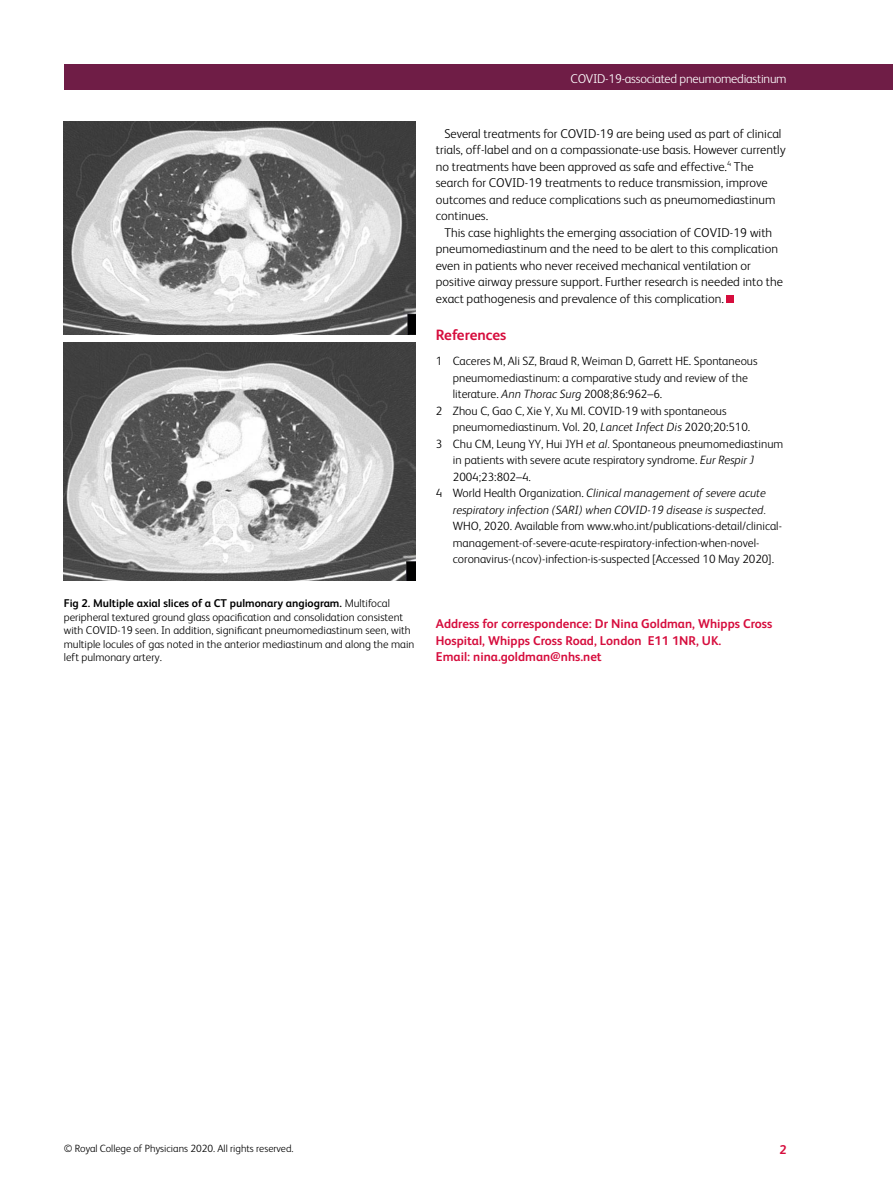
<style>
.page{position:relative;width:893px;height:1191px;background:#fff}
.page>*{position:absolute;margin:0;border:0;box-sizing:border-box;transform-origin:0 0}
.t1{font:700 15px "FS Albert";color:#d60d3d}
.t2{font:300 12.75px/16.5px "FS Albert";color:#000}
.t3{font:700 12.75px/16.5px "FS Albert";color:#d60d3d}
.t4{font:300 12.75px "FS Albert";letter-spacing:-.02em;color:#fff}
.t5{font:300 12px/16.5px "FS Albert";color:#000}
.t6{font:italic 300 12px "FS Albert";color:#000}
.t7{font:300 11.25px/13.5px "FS Albert";color:#000}
.t8{font:300 10.5px "FS Albert";color:#000}
.s1{font-weight:700}
.s2{font-style:italic}
.s3{font-style:normal}
</style>
<div class="page">
<div style="left:64px;top:64px;width:829px;height:25px;background:#6f1d46"></div>
<div style="left:727px;top:295px;width:7px;height:8px;background:#d60d3d"></div>
<img style="left:64px;top:342px;width:351px;height:238px">
<img style="left:64px;top:121px;width:351px;height:213px">
<p class="t4" style="left:570px;top:71px;width:218px">COVID-19-associated pneumomediastinum</p>
<p class="t7" style="left:64px;top:596px;width:352px"><span class="s1">Fig 2. Multiple axial slices of a CT pulmonary angiogram.</span> Multifocal peripheral textured ground glass opacification and consolidation consistent with COVID-19 seen. In addition, significant pneumomediastinum seen, with multiple locules of gas noted in the anterior mediastinum and along the main left pulmonary artery.</p>
<p class="t2" style="left:436px;top:125px;width:351px;text-indent:9px">Several treatments for COVID-19 are being used as part of clinical trials, off-label and on a compassionate-use basis. However currently no treatments have been approved as safe and effective.<sup>4</sup> The search for COVID-19 treatments to reduce transmission, improve outcomes and reduce complications such as pneumomediastinum continues.</p>
<p class="t2" style="left:436px;top:224px;width:349px;text-indent:9px">This case highlights the emerging association of COVID-19 with pneumomediastinum and the need to be alert to this complication even in patients who never received mechanical ventilation or positive airway pressure support. Further research is needed into the exact pathogenesis and prevalence of this complication.</p>
<p class="t1" style="left:436px;top:326px;width:72px">References</p>
<p class="t5" style="left:436px;top:353px;width:323px">1 Caceres M, Ali SZ, Braud R, Weiman D, Garrett HE. Spontaneous</p>
<p class="t5" style="left:453px;top:369px;width:296px">pneumomediastinum: a comparative study and review of the</p>
<p class="t5" style="left:453px;top:386px;width:211px">literature. <span class="s2">Ann Thorac Surg</span> 2008;86:962–6.</p>
<p class="t5" style="left:436px;top:402px;width:292px">2 Zhou C, Gao C, Xie Y, Xu Ml. COVID-19 with spontaneous</p>
<p class="t5" style="left:453px;top:419px;width:299px">pneumomediastinum. Vol. 20, <span class="s2">Lancet Infect Dis</span> 2020;20:510.</p>
<p class="t5" style="left:436px;top:435px;width:349px">3 Chu CM, Leung YY, Hui JYH <span class="s2">et al.</span> Spontaneous pneumomediastinum</p>
<p class="t5" style="left:453px;top:452px;width:303px">in patients with severe acute respiratory syndrome. <span class="s2">Eur Respir J</span></p>
<p class="t5" style="left:453px;top:468px;width:80px">2004;23:802–4.</p>
<p class="t6" style="left:436px;top:486px;width:331px"><span class="s3">4 World Health Organization.</span> Clinical management of severe acute</p>
<p class="t6" style="left:453px;top:503px;width:314px">respiratory infection (SARI) when COVID-19 disease is suspected.</p>
<p class="t5" style="left:453px;top:518px;width:331px">WHO, 2020. Available from www.who.int/publications-detail/clinical&shy;management-of-severe-acute-respiratory-infection-when-novel&shy;coronavirus-(ncov)-infection-is-suspected [Accessed 10 May 2020].</p>
<p class="t3" style="left:436px;top:615px;width:338px">Address for correspondence: Dr Nina Goldman, Whipps Cross<br>Hospital, Whipps Cross Road, London E11 1NR, UK.<br>Email: nina.goldman@nhs.net</p>
<p class="t8" style="left:64px;top:1142px;width:231px">© Royal College of Physicians 2020. All rights reserved.</p>
<p class="t3" style="left:779px;top:1141px;width:9px">2</p>
</div>
